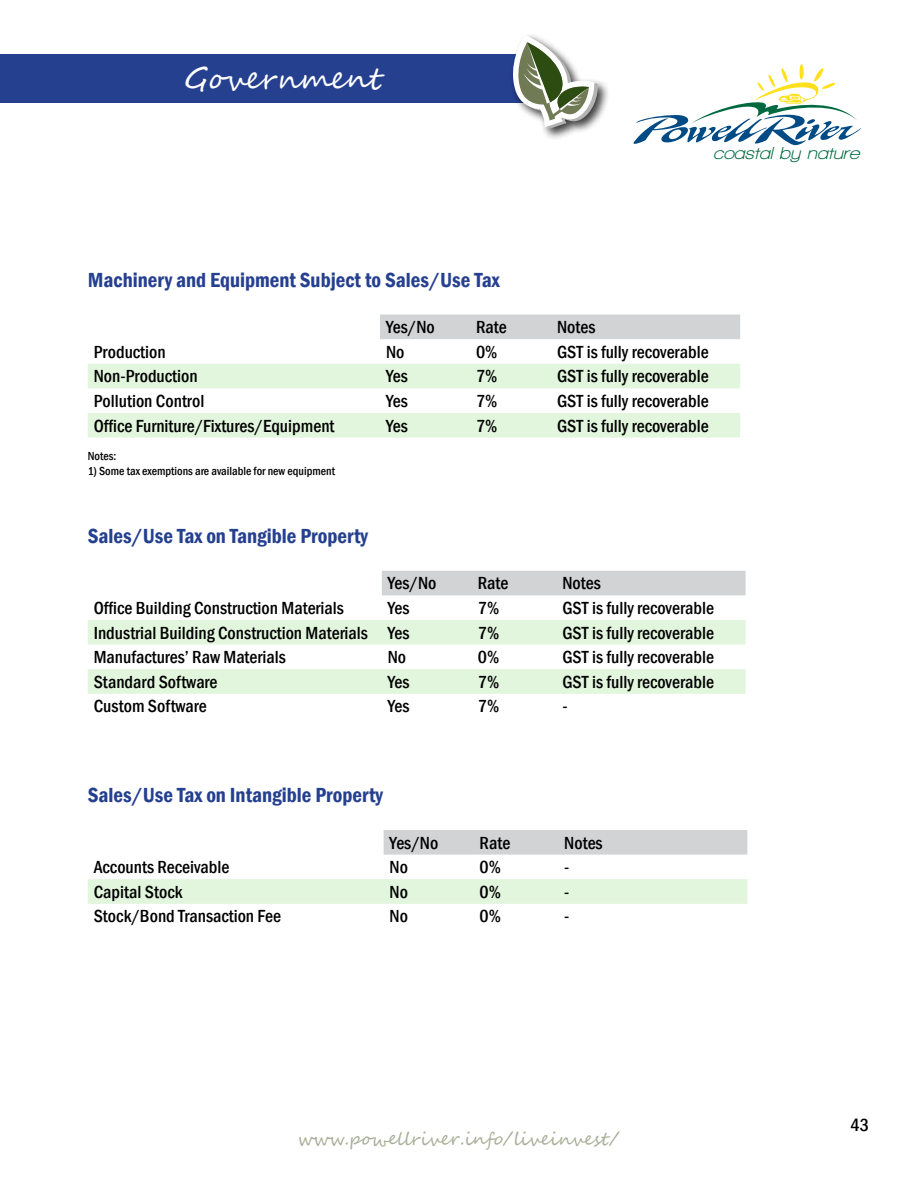
<style>
.page{position:relative;width:918px;height:1188px;background:#fff}
.page>*{position:absolute;margin:0;border:0;box-sizing:border-box;transform-origin:0 0}
.t1{font:30px "Segoe Script";color:#fff}
.t2{font:600 condensed 21px "Franklin Gothic";color:#25408f}
.t3{font:500 condensed 18px "Franklin Gothic";color:#000}
.t4{font:18px "Segoe Script";color:#a9af98}
.t5{font:italic 700 17.7px "Walkway";color:#00693f;scale:1.09 1}
.t6{font:500 condensed 12px "Franklin Gothic";color:#000}
</style>
<div class="page">
<div style="left:0;top:54px;width:531px;height:49px;background:#25408f"></div>
<div style="left:509px;top:32px;width:101px;height:109px;background:#000;opacity:.75"></div>
<svg style="left:509px;top:35px;width:89px;height:94px"></svg>
<svg style="left:633px;top:64px;width:228px;height:82px"></svg>
<div style="left:380px;top:315px;width:360px;height:24px;background:#d1d3d4"></div>
<svg style="left:88px;top:364px;width:652px;height:74px;fill:#e2f5dd"></svg>
<div style="left:382px;top:571px;width:364px;height:24px;background:#d1d3d4"></div>
<svg style="left:88px;top:620px;width:658px;height:74px;fill:#e2f5dd"></svg>
<div style="left:384px;top:830px;width:363px;height:25px;background:#d1d3d4"></div>
<div style="left:88px;top:879px;width:659px;height:25px;background:#e2f5dd"></div>
<h1 class="t1" style="left:184px;top:54px;width:198px">Government</h1>
<p class="t5" style="left:713px;top:144px;width:135px">coastal by nature</p>
<p class="t2" style="left:88px;top:266px;width:413px">Machinery and Equipment Subject to Sales/Use Tax</p>
<p class="t3" style="left:386px;top:315px;width:50px">Yes/No</p>
<p class="t3" style="left:476px;top:315px;width:32px">Rate</p>
<p class="t3" style="left:557px;top:315px;width:40px">Notes</p>
<p class="t3" style="left:94px;top:340px;width:74px">Production</p>
<p class="t3" style="left:386px;top:340px;width:20px">No</p>
<p class="t3" style="left:476px;top:340px;width:23px">0%</p>
<p class="t3" style="left:557px;top:340px;width:153px">GST is fully recoverable</p>
<p class="t3" style="left:94px;top:365px;width:105px">Non-Production</p>
<p class="t3" style="left:386px;top:365px;width:23px">Yes</p>
<p class="t3" style="left:476px;top:365px;width:23px">7%</p>
<p class="t3" style="left:557px;top:365px;width:153px">GST is fully recoverable</p>
<p class="t3" style="left:94px;top:389px;width:112px">Pollution Control</p>
<p class="t3" style="left:386px;top:389px;width:23px">Yes</p>
<p class="t3" style="left:476px;top:389px;width:23px">7%</p>
<p class="t3" style="left:557px;top:389px;width:153px">GST is fully recoverable</p>
<p class="t3" style="left:94px;top:414px;width:242px">Office Furniture/Fixtures/Equipment</p>
<p class="t3" style="left:386px;top:414px;width:23px">Yes</p>
<p class="t3" style="left:476px;top:414px;width:23px">7%</p>
<p class="t3" style="left:557px;top:414px;width:153px">GST is fully recoverable</p>
<p class="t6" style="left:88px;top:449px;width:30px">Notes:</p>
<p class="t6" style="left:88px;top:463px;width:249px">1) Some tax exemptions are available for new equipment</p>
<p class="t2" style="left:88px;top:522px;width:282px">Sales/Use Tax on Tangible Property</p>
<p class="t3" style="left:388px;top:572px;width:50px">Yes/No</p>
<p class="t3" style="left:478px;top:572px;width:32px">Rate</p>
<p class="t3" style="left:562px;top:572px;width:40px">Notes</p>
<p class="t3" style="left:94px;top:596px;width:252px">Office Building Construction Materials</p>
<p class="t3" style="left:388px;top:596px;width:23px">Yes</p>
<p class="t3" style="left:478px;top:596px;width:23px">7%</p>
<p class="t3" style="left:562px;top:596px;width:153px">GST is fully recoverable</p>
<p class="t3" style="left:94px;top:621px;width:317px">Industrial Building Construction Materials Yes</p>
<p class="t3" style="left:478px;top:621px;width:23px">7%</p>
<p class="t3" style="left:562px;top:621px;width:153px">GST is fully recoverable</p>
<p class="t3" style="left:94px;top:645px;width:194px">Manufactures’ Raw Materials</p>
<p class="t3" style="left:388px;top:645px;width:20px">No</p>
<p class="t3" style="left:478px;top:645px;width:23px">0%</p>
<p class="t3" style="left:562px;top:645px;width:153px">GST is fully recoverable</p>
<p class="t3" style="left:94px;top:670px;width:125px">Standard Software</p>
<p class="t3" style="left:388px;top:670px;width:23px">Yes</p>
<p class="t3" style="left:478px;top:670px;width:23px">7%</p>
<p class="t3" style="left:562px;top:670px;width:153px">GST is fully recoverable</p>
<p class="t3" style="left:94px;top:695px;width:115px">Custom Software</p>
<p class="t3" style="left:388px;top:695px;width:23px">Yes</p>
<p class="t3" style="left:478px;top:695px;width:23px">7%</p>
<p class="t3" style="left:562px;top:695px;width:7px">-</p>
<p class="t2" style="left:88px;top:781px;width:297px">Sales/Use Tax on Intangible Property</p>
<p class="t3" style="left:390px;top:831px;width:50px">Yes/No</p>
<p class="t3" style="left:480px;top:831px;width:32px">Rate</p>
<p class="t3" style="left:564px;top:831px;width:40px">Notes</p>
<p class="t3" style="left:94px;top:855px;width:137px">Accounts Receivable</p>
<p class="t3" style="left:390px;top:855px;width:20px">No</p>
<p class="t3" style="left:480px;top:855px;width:23px">0%</p>
<p class="t3" style="left:564px;top:855px;width:7px">-</p>
<p class="t3" style="left:94px;top:880px;width:90px">Capital Stock</p>
<p class="t3" style="left:390px;top:880px;width:20px">No</p>
<p class="t3" style="left:480px;top:880px;width:23px">0%</p>
<p class="t3" style="left:564px;top:880px;width:7px">-</p>
<p class="t3" style="left:94px;top:905px;width:189px">Stock/Bond Transaction Fee</p>
<p class="t3" style="left:390px;top:905px;width:20px">No</p>
<p class="t3" style="left:480px;top:905px;width:23px">0%</p>
<p class="t3" style="left:564px;top:905px;width:7px">-</p>
<p class="t4" style="left:298px;top:1124px;width:324px">www.powellriver.info/liveinvest/</p>
<p class="t3" style="left:851px;top:1113px;width:20px">43</p>
</div>
